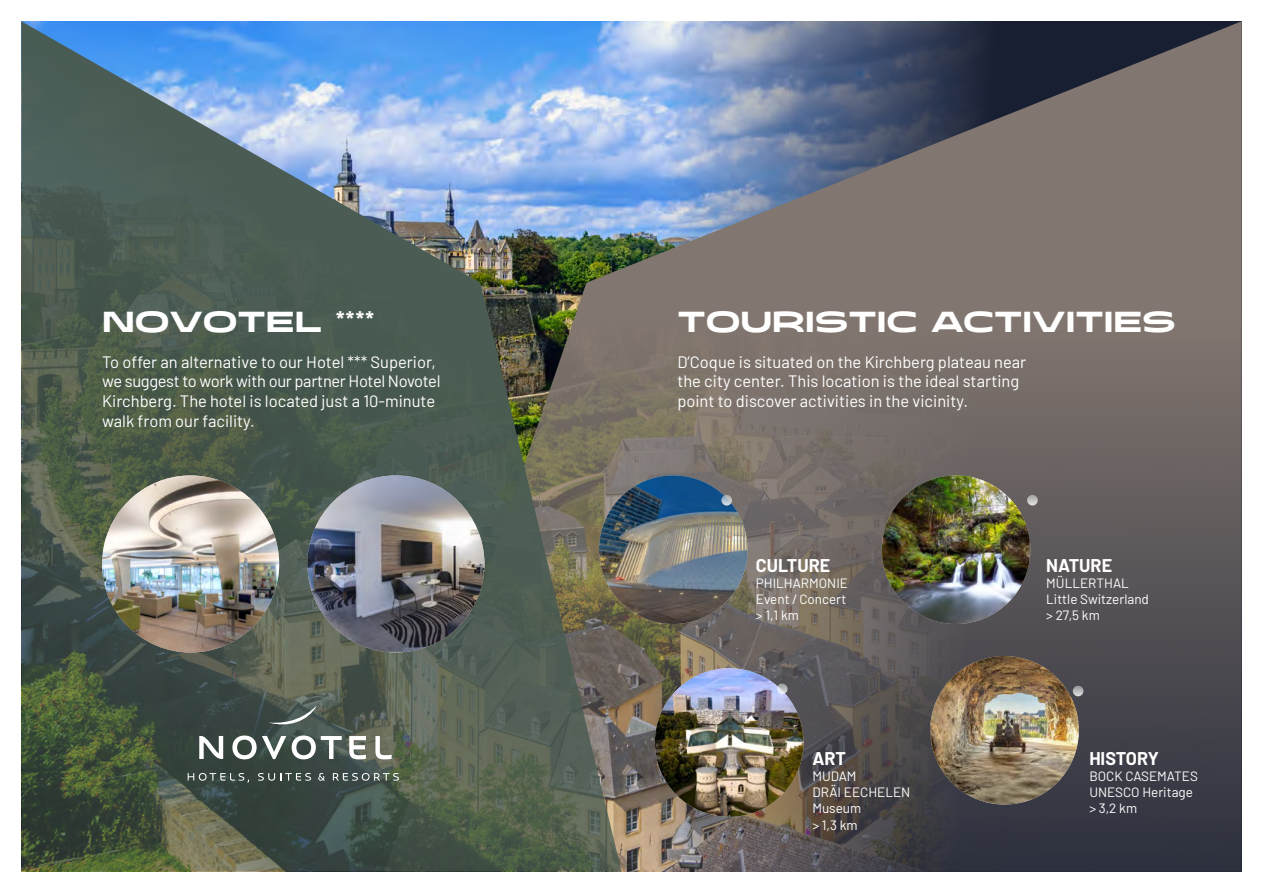
<style>
.page{position:relative;width:1263px;height:893px;background:#fff}
.page>*{position:absolute;margin:0;border:0;box-sizing:border-box;transform-origin:0 0}
.t1{font:700 28.95px "Taruno Wide";color:#fff}
.t2{font:700 18px "Barlow";color:#fff}
.t3{font:16.5px/19.8px "Barlow";color:#fff}
.t4{font:13.5px/16.2px "Barlow";color:#fff}
</style>
<div class="page">
<svg style="left:621px;top:21px;width:621px;height:851px;background:#6a676a"></svg>
<img style="left:21px;top:21px;width:600px;height:851px">
<img style="left:599px;top:475px;width:148px;height:149px;border-radius:74px">
<img style="left:882px;top:475px;width:148px;height:149px;border-radius:74px">
<img style="left:655px;top:668px;width:148px;height:149px;border-radius:74px">
<img style="left:930px;top:656px;width:149px;height:149px;border-radius:74px">
<svg style="left:1073px;top:686px;width:10px;height:10px"></svg>
<svg style="left:777px;top:684px;width:10px;height:10px"></svg>
<svg style="left:721px;top:495px;width:11px;height:10px"></svg>
<svg style="left:1027px;top:495px;width:11px;height:10px"></svg>
<img style="left:102px;top:475px;width:177px;height:177px;border-radius:89px">
<img style="left:307px;top:475px;width:177px;height:177px">
<svg style="left:269px;top:705px;width:48px;height:23px"></svg>
<svg style="left:199px;top:736px;width:24px;height:23px"></svg>
<svg style="left:232px;top:735px;width:54px;height:24px"></svg>
<svg style="left:292px;top:735px;width:50px;height:24px"></svg>
<svg style="left:349px;top:736px;width:17px;height:23px"></svg>
<svg style="left:375px;top:736px;width:17px;height:23px"></svg>
<svg style="left:188px;top:773px;width:61px;height:10px"></svg>
<svg style="left:258px;top:773px;width:53px;height:8px"></svg>
<svg style="left:318px;top:773px;width:7px;height:8px"></svg>
<svg style="left:333px;top:773px;width:66px;height:8px"></svg>
<h1 class="t1" style="left:102px;top:305px;width:274px">NOVOTEL <sup>****</sup></h1>
<h1 class="t1" style="left:677px;top:305px;width:500px">TOURISTIC ACTIVITIES</h1>
<p class="t3" style="left:102px;top:350px;width:340px">To offer an alternative to our Hotel *** Superior, we suggest to work with our partner Hotel Novotel Kirchberg. The hotel is located just a 10-minute walk from our facility.</p>
<p class="t3" style="left:677px;top:350px;width:350px">D’Coque is situated on the Kirchberg plateau near the city center. This location is the ideal starting point to discover activities in the vicinity.</p>
<p class="t2" style="left:756px;top:552px;width:76px">CULTURE</p>
<p class="t4" style="left:756px;top:574px;width:94px">PHILHARMONIE<br>Event /Concert &gt; 1,1 km</p>
<p class="t2" style="left:812px;top:745px;width:35px">ART</p>
<p class="t4" style="left:812px;top:767px;width:99px">MUDAM<br>DRÄI EECHELEN<br>Museum<br>&gt; 1,3 km</p>
<p class="t2" style="left:1046px;top:552px;width:67px">NATURE</p>
<p class="t4" style="left:1046px;top:574px;width:104px">MÜLLERTHAL<br>Little Switzerland &gt; 27,5 km</p>
<p class="t2" style="left:1089px;top:745px;width:71px">HISTORY</p>
<p class="t4" style="left:1089px;top:767px;width:110px">BOCK CASEMATES<br>UNESCO Heritage &gt; 3,2 km</p>
</div>
